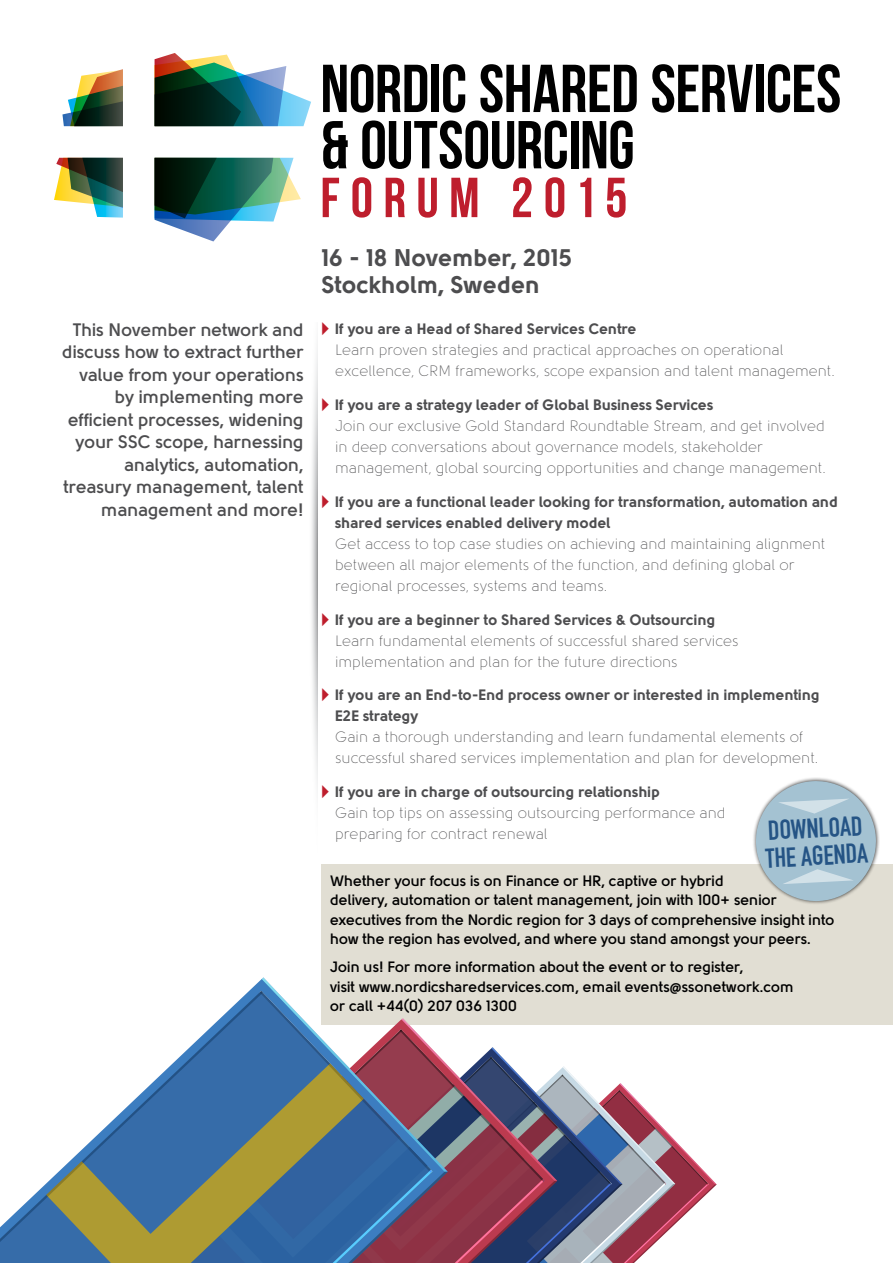
<style>
.page{position:relative;width:893px;height:1263px;background:#fff}
.page>*{position:absolute;margin:0;border:0;box-sizing:border-box;transform-origin:0 0}
.t1{font:27.15px/27.5px "DIN Engschrift";color:#255485}
.t2{font:900 24px/27px "Solomon";color:#4d4d4f}
.t3{font:700 18px/22.5px "Solomon";color:#4d4d4f;text-align:right}
.t4{font:300 15px/21px "Solomon";color:#4d4d4f}
.t5{font:700 15px/19.5px "Solomon";color:#000}
.t6{font:900 15px/21px "Solomon";color:#4d4d4f}
.s1{font-family:"Newspaper Pi BT";font-weight:400;color:#be1e2d}
.s2{font-weight:900}
</style>
<div class="page">
<div style="left:322px;top:864px;width:571px;height:161px;background:#e1ded3"></div>
<svg style="left:323px;top:64px;width:104px;height:49px"></svg>
<div style="left:431px;top:65px;width:8px;height:47px;background:#000"></div>
<svg style="left:443px;top:64px;width:22px;height:49px"></svg>
<svg style="left:480px;top:64px;width:157px;height:49px"></svg>
<svg style="left:652px;top:64px;width:101px;height:49px"></svg>
<div style="left:756px;top:65px;width:8px;height:47px;background:#000"></div>
<svg style="left:768px;top:64px;width:72px;height:49px"></svg>
<svg style="left:323px;top:121px;width:25px;height:48px"></svg>
<svg style="left:362px;top:120px;width:205px;height:49px"></svg>
<div style="left:571px;top:121px;width:7px;height:47px;background:#000"></div>
<svg style="left:583px;top:120px;width:50px;height:49px"></svg>
<svg style="left:323px;top:178px;width:16px;height:39px"></svg>
<svg style="left:352px;top:177px;width:19px;height:41px"></svg>
<svg style="left:386px;top:178px;width:19px;height:39px"></svg>
<svg style="left:418px;top:178px;width:19px;height:40px"></svg>
<svg style="left:451px;top:178px;width:26px;height:39px"></svg>
<svg style="left:513px;top:177px;width:19px;height:40px"></svg>
<svg style="left:546px;top:177px;width:18px;height:41px"></svg>
<svg style="left:580px;top:178px;width:11px;height:39px"></svg>
<svg style="left:607px;top:178px;width:19px;height:40px"></svg>
<svg style="left:62px;top:69px;width:61px;height:57px"></svg>
<svg style="left:155px;top:53px;width:156px;height:73px"></svg>
<svg style="left:54px;top:158px;width:69px;height:60px"></svg>
<svg style="left:155px;top:158px;width:146px;height:83px"></svg>
<svg style="left:0;top:1109px;width:125px;height:154px"></svg>
<svg style="left:125px;top:977px;width:592px;height:286px"></svg>
<svg style="left:311px;top:344px;width:7px;height:444px"></svg>
<div style="left:752px;top:777px;width:128px;height:127px;background:#000;opacity:.75"></div>
<svg style="left:754px;top:779px;width:124px;height:124px"></svg>
<h2 class="t2" style="left:322px;top:244px;width:252px">16 - 18 November, 2015<br>Stockholm, Sweden</h2>
<p class="t3" style="left:62px;top:318px;width:243px">This November network and discuss how to extract further value from your operations by implementing more efficient processes, widening your SSC scope, harnessing analytics, automation, treasury management, talent management and more!</p>
<p class="t4" style="left:335px;top:319px;width:501px;text-indent:-14px"><span class="s1">V</span> <span class="s2">If you are a Head of Shared Services Centre<br></span>Learn proven strategies and practical approaches on operational excellence, CRM frameworks, scope expansion and talent management.</p>
<p class="t4" style="left:335px;top:395px;width:492px;text-indent:-14px"><span class="s1">V</span> <span class="s2">If you are a strategy leader of Global Business Services<br></span>Join our exclusive Gold Standard Roundtable Stream, and get involved in deep conversations about governance models, stakeholder management, global sourcing opportunities and change management.</p>
<p class="t6" style="left:335px;top:491px;width:504px;text-indent:-14px"><span class="s1">V</span> If you are a functional leader looking for transformation, automation and shared services enabled delivery model</p>
<p class="t4" style="left:335px;top:533px;width:492px">Get access to top case studies on achieving and maintaining alignment between all major elements of the function, and defining global or regional processes, systems and teams.</p>
<p class="t4" style="left:335px;top:609px;width:405px;text-indent:-14px"><span class="s1">V</span> <span class="s2">If you are a beginner to Shared Services &amp; Outsourcing<br></span>Learn fundamental elements of successful shared services implementation and plan for the future directions</p>
<p class="t6" style="left:335px;top:685px;width:486px;text-indent:-14px"><span class="s1">V</span> If you are an End-to-End process owner or interested in implementing<br>E2E strategy</p>
<p class="t4" style="left:335px;top:727px;width:485px">Gain a thorough understanding and learn fundamental elements of successful shared services implementation and plan for development.</p>
<p class="t4" style="left:335px;top:782px;width:392px;text-indent:-14px"><span class="s1">V</span> <span class="s2">If you are in charge of outsourcing relationship<br></span>Gain top tips on assessing outsourcing performance and preparing for contract renewal</p>
<p class="t5" style="left:330px;top:871px;width:506px">Whether your focus is on Finance or HR, captive or hybrid<br>delivery, automation or talent management, join with 100+ senior executives from the Nordic region for 3 days of comprehensive insight into how the region has evolved, and where you stand amongst your peers.</p>
<p class="t5" style="left:330px;top:957px;width:465px">Join us! For more information about the event or to register,<br>visit www.nordicsharedservices.com, email events@ssonetwork.com or call +44(0) 207 036 1300</p>
<h1 class="t1" style="left:763px;top:817px;width:104px;rotate:-3deg">Download the Agenda</h1>
</div>
